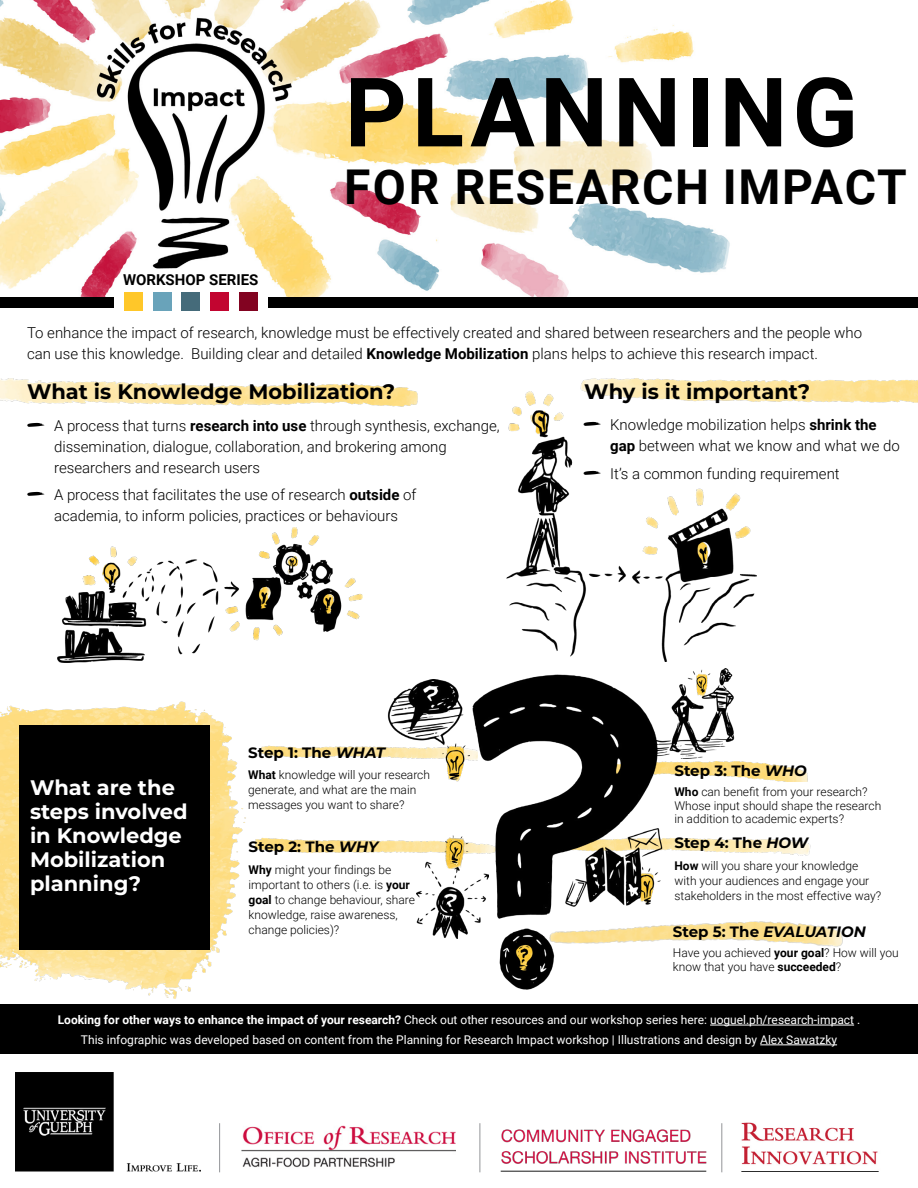
<style>
.page{position:relative;width:918px;height:1188px;background:#fff}
.page>*{position:absolute;margin:0;border:0;box-sizing:border-box;transform-origin:0 0}
.t1{font:700 96px "Roboto";letter-spacing:.055em;color:#000}
.t2{font:700 48px "Roboto";letter-spacing:.035em;color:#000}
.t3{font:700 21px/24px "Montserrat";color:#fff}
.t4{font:700 21px "Montserrat";color:#000}
.t5{font:300 15px/21px "Roboto";color:#000}
.t6{font:700 15px "Montserrat";color:#000}
.t7{font:italic 700 15px "Montserrat";letter-spacing:-.01em;color:#000}
.t8{font:700 15px "Roboto";color:#000}
.t9{font:300 12px/15px "Roboto";color:#000}
.t10{font:12px/19.8px "Roboto";color:#fff;text-align:center}
.s1{font-weight:700}
.s2{font-family:"Flood Std";font-weight:400;font-size:27px}
.s3{font-style:italic}
.s4{font-style:normal}
</style>
<div class="page">
<img style="left:0;top:0;width:918px;height:308px">
<div style="left:0;top:297px;width:741px;height:891px;background:#fff"></div>
<div style="left:0;top:1004px;width:918px;height:50px;background:#000"></div>
<img style="left:665px;top:838px;width:146px;height:17px">
<img style="left:662px;top:838px;width:3px;height:12px">
<img style="left:662px;top:669px;width:73px;height:90px">
<img style="left:57px;top:528px;width:305px;height:134px">
<img style="left:261px;top:745px;width:125px;height:13px">
<img style="left:662px;top:761px;width:146px;height:21px">
<img style="left:386px;top:679px;width:77px;height:103px">
<img style="left:662px;top:921px;width:181px;height:26px">
<img style="left:255px;top:838px;width:162px;height:15px">
<img style="left:463px;top:674px;width:199px;height:316px">
<img style="left:16px;top:1072px;width:185px;height:100px">
<hr style="left:219px;top:1123px;width:1px;height:49px;background:#939598">
<img style="left:241px;top:1125px;width:214px;height:43px">
<img style="left:500px;top:1129px;width:207px;height:43px">
<img style="left:741px;top:1122px;width:138px;height:50px">
<hr style="left:480px;top:1123px;width:1px;height:49px;background:#939598">
<hr style="left:721px;top:1123px;width:1px;height:49px;background:#939598">
<hr style="left:710px;top:1025px;width:144px;height:1px;background:#fff">
<hr style="left:760px;top:1045px;width:77px;height:1px;background:#fff">
<img style="left:0;top:701px;width:246px;height:298px">
<div style="left:19px;top:725px;width:191px;height:225px;background:#000"></div>
<img style="left:0;top:379px;width:417px;height:28px">
<img style="left:580px;top:378px;width:338px;height:25px">
<img style="left:417px;top:835px;width:71px;height:103px">
<img style="left:506px;top:392px;width:251px;height:269px">
<div style="left:0;top:297px;width:918px;height:10px;background:#000"></div>
<div style="left:114px;top:287px;width:154px;height:32px;background:#fff"></div>
<div style="left:124px;top:292px;width:19px;height:19px;background:#ffc729"></div>
<div style="left:153px;top:292px;width:19px;height:19px;background:#69a3ba"></div>
<div style="left:182px;top:292px;width:18px;height:19px;background:#456b7a"></div>
<div style="left:210px;top:292px;width:19px;height:19px;background:#c20530"></div>
<div style="left:239px;top:292px;width:19px;height:19px;background:#820321"></div>
<p class="t8" style="left:123px;top:269px;width:137px">WORKSHOP SERIES</p>
<h1 class="t1" style="left:345px;top:45px;width:515px">PLANNING</h1>
<h2 class="t2" style="left:344px;top:153px;width:564px">FOR RESEARCH IMPACT</h2>
<p class="t5" style="left:27px;top:322px;width:837px">To enhance the impact of research, knowledge must be effectively created and shared between researchers and the people who can use this knowledge. Building clear and detailed <span class="s1">Knowledge Mobilization</span> plans helps to achieve this research impact.</p>
<h3 class="t4" style="left:27px;top:376px;width:370px">What is Knowledge Mobilization?</h3>
<h3 class="t4" style="left:584px;top:376px;width:227px">Why is it important?</h3>
<p class="t5" style="left:54px;top:415px;width:447px;text-indent:-27px"><span class="s2">–</span> A process that turns <span class="s1">research into use</span> through synthesis, exchange, dissemination, dialogue, collaboration, and brokering among researchers and research users</p>
<p class="t5" style="left:27px;top:484px;width:391px;text-align:center"><span class="s2">–</span> A process that facilitates the use of research <span class="s1">outside</span> of academia, to inform policies, practices or behaviours</p>
<p class="t5" style="left:610px;top:414px;width:291px;text-indent:-27px"><span class="s2">–</span> Knowledge mobilization helps <span class="s1">shrink the gap</span> between what we know and what we do</p>
<p class="t5" style="left:583px;top:463px;width:258px"><span class="s2">–</span> It’s a common funding requirement</p>
<h3 class="t3" style="left:30px;top:775px;width:159px">What are the steps involved in Knowledge<br>Mobilization planning?</h3>
<p class="t6" style="left:248px;top:742px;width:138px">Step 1: The <span class="s3">WHAT</span></p>
<p class="t9" style="left:248px;top:767px;width:183px"><span class="s1">What</span> knowledge will your research generate, and what are the main messages you want to share?</p>
<p class="t6" style="left:674px;top:760px;width:134px">Step 3: The <span class="s3">WHO</span></p>
<p class="t9" style="left:674px;top:785px;width:208px;line-height:13.5px"><span class="s1">Who</span> can benefit from your research?<br>Whose input should shape the research in addition to academic experts?</p>
<p class="t6" style="left:249px;top:836px;width:131px">Step 2: The <span class="s3">WHY</span></p>
<p class="t9" style="left:249px;top:862px;width:168px"><span class="s1">Why</span> might your findings be important to others (i.e. is <span class="s1">your goal</span> to change behaviour, share knowledge, raise awareness, change policies)?</p>
<p class="t6" style="left:674px;top:832px;width:135px">Step 4: The <span class="s3">HOW</span></p>
<p class="t9" style="left:674px;top:858px;width:208px"><span class="s1">How</span> will you share your knowledge with your audiences and engage your stakeholders in the most effective way?</p>
<p class="t7" style="left:673px;top:921px;width:194px"><span class="s4">Step 5: The</span> EVALUATION</p>
<p class="t9" style="left:673px;top:946px;width:227px;line-height:13.5px">Have you achieved <span class="s1">your goal</span>? How will you know that you have <span class="s1">succeeded</span>?</p>
<p class="t10" style="left:58px;top:1010px;width:804px"><span class="s1">Looking for other ways to enhance the impact of your research?</span> Check out other resources and our workshop series here: uoguel.ph/research-impact .<br>This infographic was developed based on content from the Planning for Research Impact workshop | Illustrations and design by Alex Sawatzky</p>
</div>
